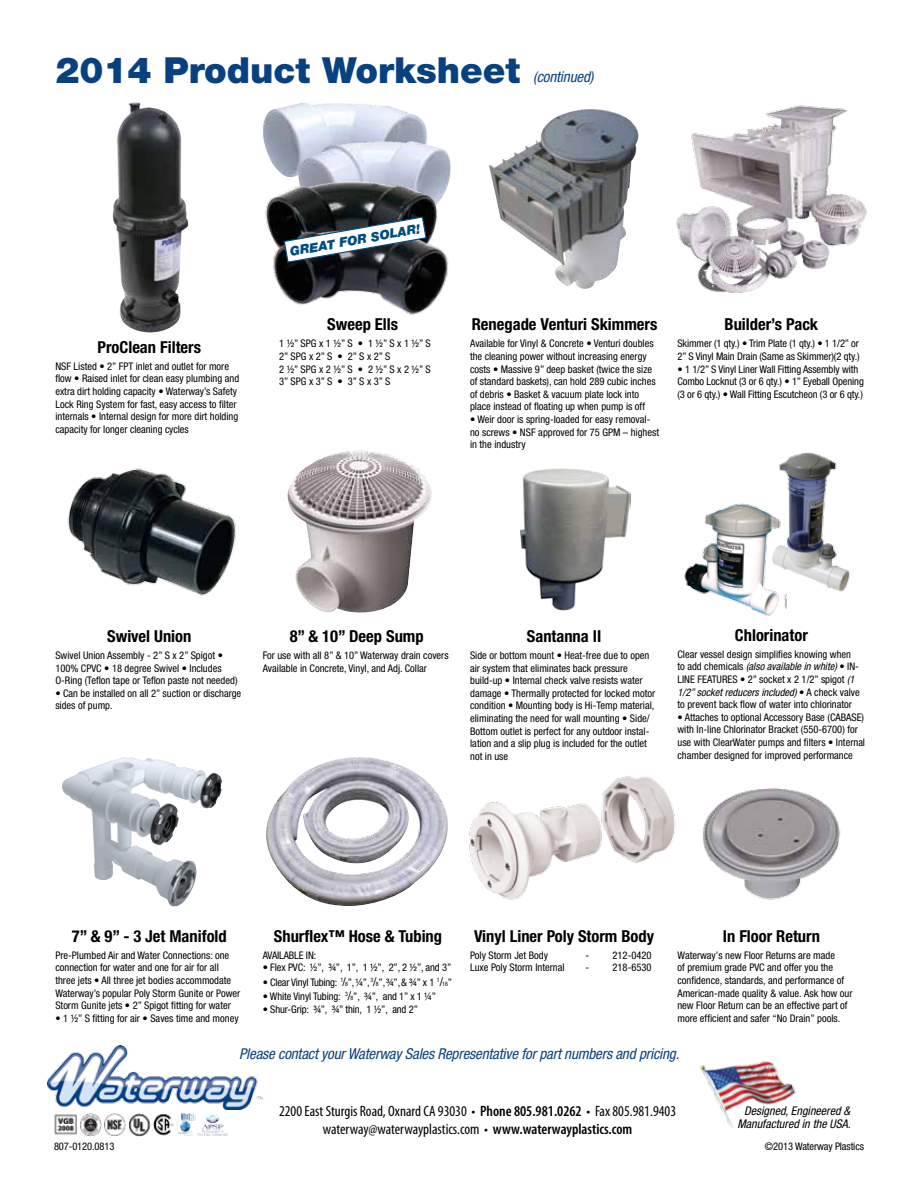
<style>
.page{position:relative;width:918px;height:1188px;background:#fff}
.page>*{position:absolute;margin:0;border:0;box-sizing:border-box;transform-origin:0 0}
.t1{font:900 36px "Helvetica Neue";color:#084180}
.t2{font:700 condensed 16.5px "Helvetica Neue";color:#000}
.t3{font:condensed 15px/18px "Myriad Pro";color:#000;text-align:center}
.t4{font:italic condensed 15px "Helvetica Neue";letter-spacing:-.01em;color:#084180}
.t5{font:italic 900 12.9px "Helvetica Neue";color:#004d7f}
.t6{font:italic condensed 12px/13.5px "Helvetica Neue";color:#000;text-align:center}
.t7{font:condensed 10.5px/12.6px "Helvetica Neue";color:#000}
.t8{font:condensed 10.5px "Helvetica Neue";letter-spacing:-.02em;color:#000}
.s1{font-style:italic}
.s2{font-size:12px}
.s3{font-size:6px}
.s4{font-weight:600}
</style>
<div class="page">
<img style="left:779px;top:452px;width:72px;height:153px">
<img style="left:67px;top:468px;width:169px;height:128px">
<img style="left:676px;top:105px;width:191px;height:188px">
<img style="left:62px;top:758px;width:135px;height:149px">
<img style="left:489px;top:109px;width:150px;height:180px">
<img style="left:266px;top:757px;width:182px;height:149px">
<img style="left:521px;top:468px;width:110px;height:143px">
<img style="left:113px;top:102px;width:75px;height:231px">
<img style="left:263px;top:102px;width:164px;height:69px">
<img style="left:298px;top:140px;width:153px;height:44px">
<img style="left:684px;top:501px;width:102px;height:115px">
<img style="left:702px;top:788px;width:139px;height:112px">
<img style="left:265px;top:171px;width:183px;height:45px">
<img style="left:265px;top:216px;width:184px;height:99px">
<svg style="left:283px;top:216px;width:144px;height:48px"></svg>
<img style="left:288px;top:450px;width:144px;height:163px">
<img style="left:469px;top:776px;width:207px;height:124px">
<img style="left:47px;top:1045px;width:216px;height:65px">
<img style="left:699px;top:1061px;width:97px;height:67px">
<img style="left:54px;top:1113px;width:174px;height:24px">
<h1 class="t1" style="left:55px;top:48px;width:466px">2014 Product Worksheet</h1>
<h3 class="t4" style="left:533px;top:68px;width:62px">(continued)</h3>
<h2 class="t2" style="left:98px;top:337px;width:105px">ProClean Filters</h2>
<p class="t7" style="left:55px;top:360px;width:185px">NSF Listed • 2” FPT inlet and outlet for more flow • Raised inlet for clean easy plumbing and extra dirt holding capacity • Waterway’s Safety Lock Ring System for fast, easy access to filter internals • Internal design for more dirt holding capacity for longer cleaning cycles</p>
<p class="t5" style="left:289px;top:244px;width:134px;rotate:-10deg">Great For Solar!</p>
<h2 class="t2" style="left:327px;top:314px;width:72px">Sweep Ells</h2>
<p class="t7" style="left:279px;top:337px;width:153px">1 ½” SPG x 1 ½” S • 1 ½” S x 1 ½” S<br>2” SPG x 2” S • 2” S x 2” S<br>2 ½” SPG x 2 ½” S • 2 ½” S x 2 ½” S<br>3” SPG x 3” S • 3” S x 3” S</p>
<h2 class="t2" style="left:472px;top:314px;width:187px">Renegade Venturi Skimmers</h2>
<p class="t7" style="left:470px;top:337px;width:187px">Available for Vinyl &amp; Concrete • Venturi doubles the cleaning power without increasing energy costs • Massive 9” deep basket (twice the size of standard baskets), can hold 289 cubic inches of debris • Basket &amp; vacuum plate lock into place instead of floating up when pump is off</p>
<p class="t7" style="left:470px;top:413px;width:191px">• Weir door is spring-loaded for easy removal&shy;no screws • NSF approved for 75 GPM – highest in the industry</p>
<h2 class="t2" style="left:725px;top:314px;width:95px">Builder’s Pack</h2>
<p class="t7" style="left:677px;top:337px;width:184px">Skimmer (1 qty.) • Trim Plate (1 qty.) • 1 1/2” or<br>2” S Vinyl Main Drain (Same as Skimmer)(2 qty.)</p>
<p class="t7" style="left:677px;top:363px;width:188px">• 1 1/2” S Vinyl Liner Wall Fitting Assembly with<br>Combo Locknut (3 or 6 qty.) • 1” Eyeball Opening (3 or 6 qty.) • Wall Fitting Escutcheon (3 or 6 qty.)</p>
<h2 class="t2" style="left:107px;top:626px;width:86px">Swivel Union</h2>
<p class="t7" style="left:55px;top:649px;width:184px">Swivel Union Assembly - 2” S x 2” Spigot •<br>100% CPVC • 18 degree Swivel • Includes<br>O-Ring (Teflon tape or Teflon paste not needed)</p>
<p class="t7" style="left:55px;top:687px;width:187px">• Can be installed on all 2” suction or discharge sides of pump.</p>
<h2 class="t2" style="left:290px;top:626px;width:136px">8” &amp; 10” Deep Sump</h2>
<p class="t7" style="left:263px;top:649px;width:187px">For use with all 8” &amp; 10” Waterway drain covers<br>Available in Concrete, Vinyl, and Adj. Collar</p>
<h2 class="t2" style="left:527px;top:626px;width:76px">Santanna II</h2>
<p class="t7" style="left:470px;top:649px;width:187px">Side or bottom mount • Heat-free due to open air system that eliminates back pressure build-up • Internal check valve resists water damage • Thermally protected for locked motor condition • Mounting body is Hi-Temp material, eliminating the need for wall mounting • Side/ Bottom outlet is perfect for any outdoor instal&shy;lation and a slip plug is included for the outlet not in use</p>
<h2 class="t2" style="left:735px;top:625px;width:74px">Chlorinator</h2>
<p class="t7" style="left:678px;top:648px;width:184px">Clear vessel design simplifies knowing when to add chemicals <span class="s1">(also available in white)</span> • IN-LINE FEATURES • 2” socket x 2 1/2” spigot <span class="s1">(1<br>1/2” socket reducers included)</span> • A check valve to prevent back flow of water into chlorinator</p>
<p class="t7" style="left:678px;top:711px;width:189px">• Attaches to optional Accessory Base (CABASE) with In-line Chlorinator Bracket (550-6700) for use with ClearWater pumps and filters • Internal chamber designed for improved performance</p>
<h2 class="t2" style="left:72px;top:926px;width:157px">7” &amp; 9” - 3 Jet Manifold</h2>
<p class="t7" style="left:55px;top:949px;width:186px">Pre-Plumbed Air and Water Connections: one connection for water and one for air for all three jets • All three jet bodies accommodate Waterway’s popular Poly Storm Gunite or Power Storm Gunite jets • 2” Spigot fitting for water</p>
<p class="t7" style="left:55px;top:1012px;width:185px">• 1 ½” S fitting for air • Saves time and money</p>
<h2 class="t2" style="left:274px;top:926px;width:170px">Shurflex™ Hose &amp; Tubing</h2>
<p class="t7" style="left:263px;top:949px;width:55px">AVAILABLE IN:</p>
<p class="t7" style="left:263px;top:961px;width:190px">• Flex PVC: ½”, ¾”, 1”, 1 ½”, 2”, 2 ½”, and 3”</p>
<p class="t8" style="left:263px;top:976px;width:191px">• Clear Vinyl Tubing: <sup>1</sup><span class="s2">/</span><span class="s3">8</span>”, ¼”, <sup>3</sup><span class="s2">/</span><span class="s3">8</span>”, ¾”, &amp; ¾” x 1 <sup>1</sup><span class="s2">/</span><span class="s3">16</span>”</p>
<p class="t7" style="left:263px;top:990px;width:175px">• White Vinyl Tubing: <sup>3</sup><span class="s2">/</span><span class="s3">8</span>”, ¾”, and 1” x 1 ¼”</p>
<p class="t7" style="left:263px;top:1003px;width:157px">• Shur-Grip: ¾”, ¾” thin, 1 ½”, and 2”</p>
<h2 class="t2" style="left:474px;top:926px;width:182px">Vinyl Liner Poly Storm Body</h2>
<p class="t7" style="left:470px;top:949px;width:80px">Poly Storm Jet Body</p>
<p class="t7" style="left:586px;top:949px;width:67px">- 212-0420</p>
<p class="t7" style="left:470px;top:961px;width:96px">Luxe Poly Storm Internal</p>
<p class="t7" style="left:586px;top:961px;width:67px">- 218-6530</p>
<h2 class="t2" style="left:723px;top:926px;width:99px">In Floor Return</h2>
<p class="t7" style="left:677px;top:949px;width:175px">Waterway’s new Floor Returns are made<br>of premium grade PVC and offer you the confidence, standards, and performance of American-made quality &amp; value. Ask how our new Floor Return can be an effective part of more efficient and safer “No Drain” pools.</p>
<h3 class="t4" style="left:239px;top:1045px;width:442px">Please contact your Waterway Sales Representative for part numbers and pricing.</h3>
<p class="t7" style="left:54px;top:1140px;width:62px">807-0120.0813</p>
<h3 class="t3" style="left:279px;top:1102px;width:399px">2200 East Sturgis Road, Oxnard CA 93030 • <span class="s4">Phone 805.981.0262</span> • Fax 805.981.9403 waterway@waterwayplastics.com • <span class="s4">www.waterwayplastics.com</span></h3>
<p class="t6" style="left:737px;top:1103px;width:115px">Designed, Engineered &amp;<br>Manufactured in the USA.</p>
<p class="t7" style="left:765px;top:1140px;width:101px">©2013 Waterway Plastics</p>
</div>
